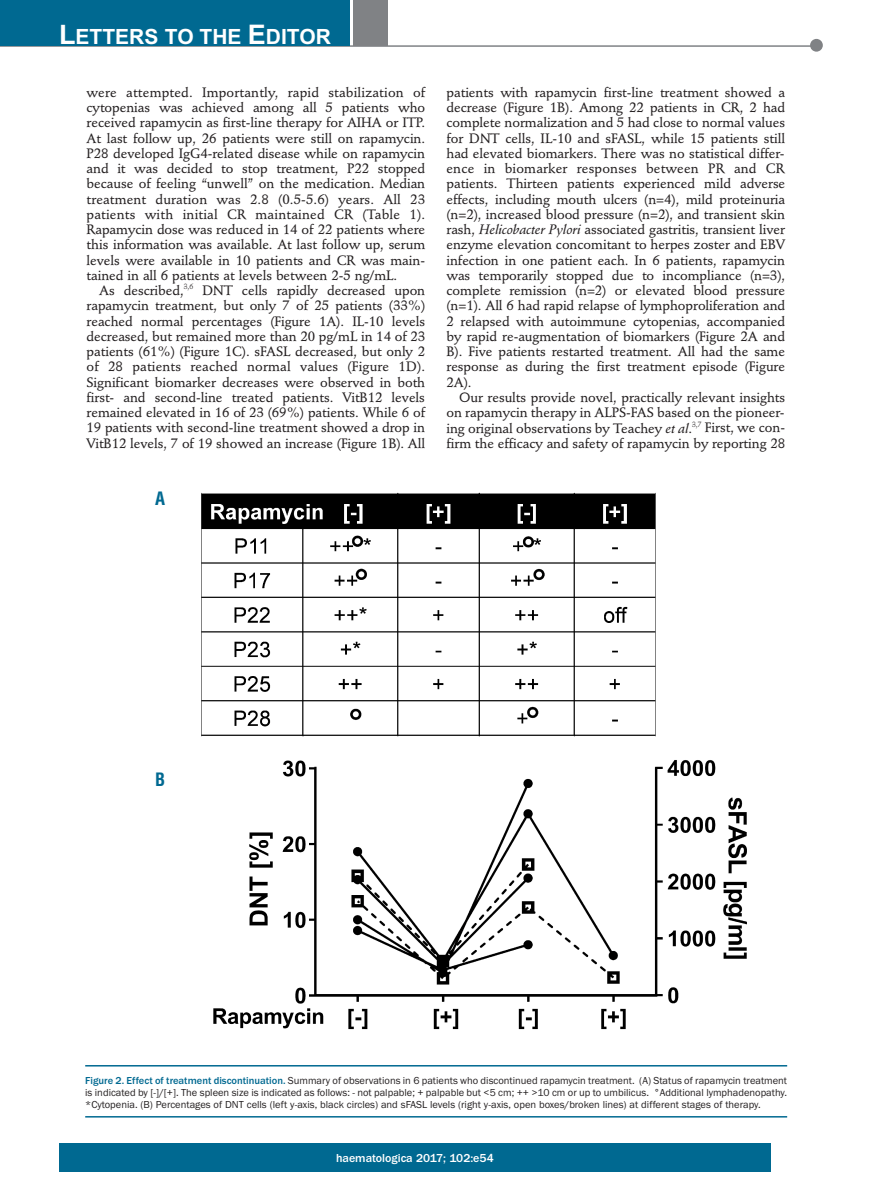
<style>
.page{position:relative;width:893px;height:1191px;background:#fff}
.page>*{position:absolute;margin:0;border:0;box-sizing:border-box;transform-origin:0 0}
.t1{font:700 21px "Arial";color:#fff}
.t2{font:700 condensed 18px "Helvetica";color:#006991}
.t3{font:500 13.5px/15.3px "Stempel Schneidler";letter-spacing:-.005em;color:#231f20;text-align:justify}
.t4{font:500 12px "Franklin Gothic";color:#fff}
.t5{font:10.5px/12px "Franklin Gothic";color:#231f20;text-align:justify}
.s1{font-size:27px}
.s2{font-family:"Stempel Schneidler Med";font-weight:400;font-style:italic}
.s3{font-weight:500;color:#006991}
</style>
<div class="page">
<div style="left:59px;top:1143px;width:712px;height:28px;background:#006991"></div>
<hr style="left:0;top:45px;width:820px;height:2px;background:#808285">
<div style="left:810px;top:39px;width:13px;height:13px;background:#808285;border-radius:50%"></div>
<div style="left:354px;top:0;width:34px;height:45px;background:#808285"></div>
<div style="left:0;top:0;width:350px;height:45px;background:#006991"></div>
<img style="left:201px;top:492px;width:546px;height:538px">
<hr style="left:85px;top:1065px;width:702px;height:1px;background:#006991">
<hr style="left:85px;top:1116px;width:702px;height:1px;background:#006991">
<h1 class="t1" style="left:59px;top:25px;width:273px"><span class="s1">L</span>ETTERS TO THE <span class="s1">E</span>DITOR</h1>
<p class="t3" style="left:87px;top:86px;width:340px">were attempted. Importantly, rapid stabilization of cytopenias was achieved among all 5 patients who received rapamycin as first-line therapy for AIHA or ITP.<br>At last follow up, 26 patients were still on rapamycin.<br>P28 developed IgG4-related disease while on rapamycin and it was decided to stop treatment, P22 stopped because of feeling “unwell” on the medication. Median treatment duration was 2.8 (0.5-5.6) years. All 23 patients with initial CR maintained CR (Table 1).<br>Rapamycin dose was reduced in 14 of 22 patients where this information was available. At last follow up, serum levels were available in 10 patients and CR was main&shy;tained in all 6 patients at levels between 2-5 ng/mL.</p>
<p class="t3" style="left:87px;top:284px;width:340px;text-indent:13px">As described,<sup>3,6</sup> DNT cells rapidly decreased upon rapamycin treatment, but only 7 of 25 patients (33%) reached normal percentages (Figure 1A). IL-10 levels decreased, but remained more than 20 pg/mL in 14 of 23 patients (61%) (Figure 1C). sFASL decreased, but only 2 of 28 patients reached normal values (Figure 1D).<br>Significant biomarker decreases were observed in both first- and second-line treated patients. VitB12 levels remained elevated in 16 of 23 (69%) patients. While 6 of 19 patients with second-line treatment showed a drop in VitB12 levels, 7 of 19 showed an increase (Figure 1B). All</p>
<h2 class="t2" style="left:155px;top:488px;width:12px">A</h2>
<p class="t3" style="left:446px;top:86px;width:340px">patients with rapamycin first-line treatment showed a decrease (Figure 1B). Among 22 patients in CR, 2 had complete normalization and 5 had close to normal values for DNT cells, IL-10 and sFASL, while 15 patients still had elevated biomarkers. There was no statistical differ&shy;ence in biomarker responses between PR and CR patients. Thirteen patients experienced mild adverse effects, including mouth ulcers (n=4), mild proteinuria (n=2), increased blood pressure (n=2), and transient skin rash, <span class="s2">Helicobacter Pylori</span> associated gastritis, transient liver enzyme elevation concomitant to herpes zoster and EBV infection in one patient each. In 6 patients, rapamycin was temporarily stopped due to incompliance (n=3), complete remission (n=2) or elevated blood pressure (n=1). All 6 had rapid relapse of lymphoproliferation and 2 relapsed with autoimmune cytopenias, accompanied by rapid re-augmentation of biomarkers (Figure 2A and B). Five patients restarted treatment. All had the same response as during the first treatment episode (Figure 2A).</p>
<p class="t3" style="left:446px;top:391px;width:340px;text-indent:13px">Our results provide novel, practically relevant insights on rapamycin therapy in ALPS-FAS based on the pioneer&shy;ing original observations by Teachey <span class="s2">et al</span>.<sup>3,7</sup> First, we con&shy;firm the efficacy and safety of rapamycin by reporting 28</p>
<h2 class="t2" style="left:155px;top:769px;width:12px">B</h2>
<p class="t5" style="left:85px;top:1074px;width:703px"><span class="s3">Figure 2. Effect of treatment discontinuation.</span> Summary of observations in 6 patients who discontinued rapamycin treatment. (A) Status of rapamycin treatment is indicated by [-]/[+]. The spleen size is indicated as follows: - not palpable; + palpable but &lt;5 cm; ++ &gt;10 cm or up to umbilicus. °Additional lymphadenopathy. *Cytopenia. (B) Percentages of DNT cells (left y-axis, black circles) and sFASL levels (right y-axis, open boxes/broken lines) at different stages of therapy.</p>
<p class="t4" style="left:336px;top:1150px;width:159px">haematologica 2017; 102:e54</p>
</div>
